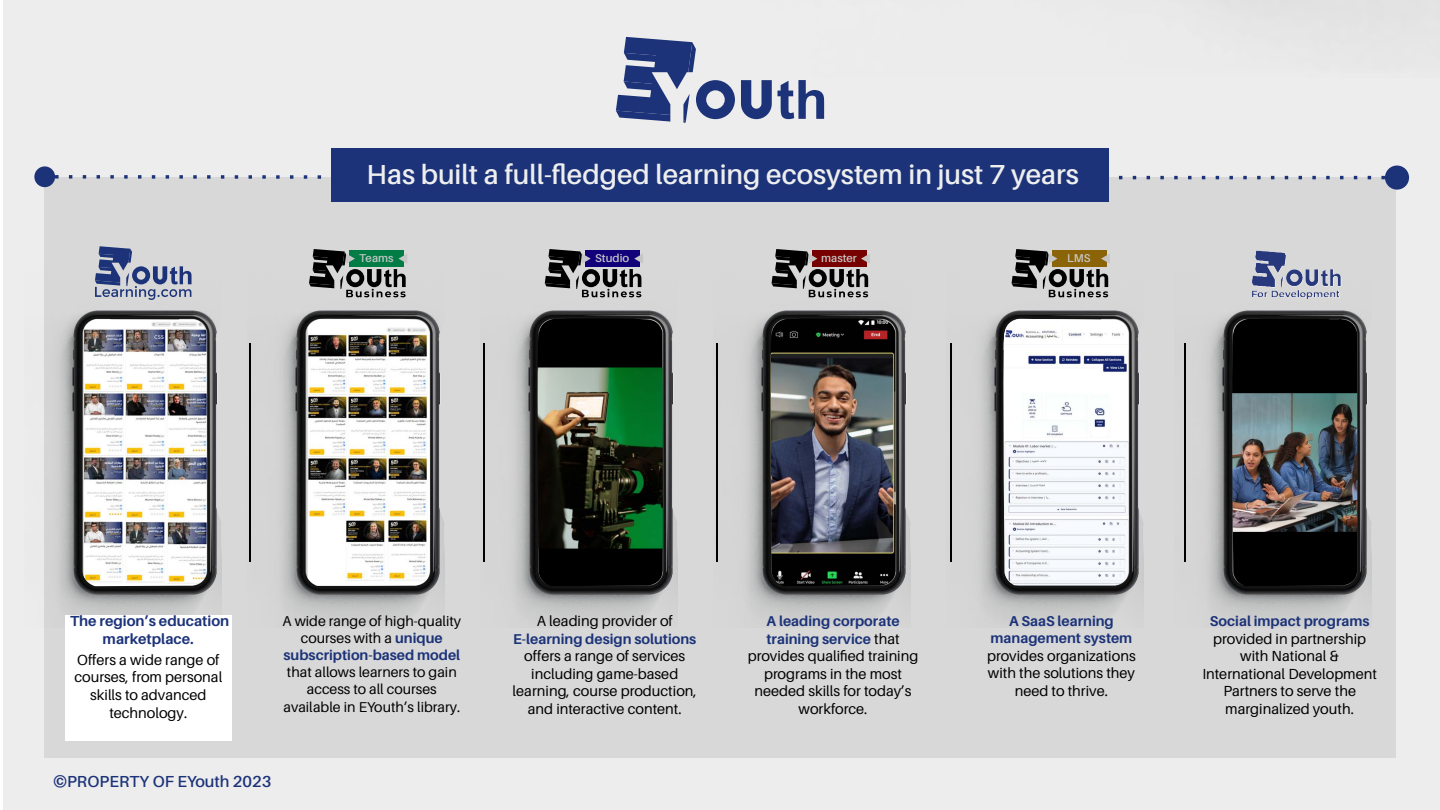
<style>
.page{position:relative;width:1440px;height:810px;background:#fff}
.page>*{position:absolute;margin:0;border:0;box-sizing:border-box;transform-origin:0 0}
.t1{font:600 27.53px "Aileron";color:#eee}
.t2{font:600 15.98px "Aileron";letter-spacing:.005em;color:#1c3379}
.t3{font:14.62px/17.5px "Aileron";color:#000;text-align:center}
.t4{font:700 14.62px/17.5px "Aileron";color:#1c3379;text-align:center}
.t5{font:14.25px/17.1px "Aileron";color:#000;text-align:center}
.t6{font:700 14.25px/17.5px "Aileron";color:#1c3379}
.t7{font:600 11.32px "Aileron";color:#c7c7c7}
.s1{font-weight:700;color:#1c3379}
.s2{font-weight:400;font-size:14.62px;color:#000}
</style>
<div class="page">
<div style="left:4px;top:0;width:1436px;height:810px;background:#ededed"></div>
<div style="left:44px;top:177px;width:1352px;height:581px;background:#d8d8d8"></div>
<svg style="left:34px;top:165px;width:1375px;height:25px"></svg>
<div style="left:331px;top:148px;width:778px;height:53px;background:#1c3379"></div>
<svg style="left:616px;top:77px;width:119px;height:46px"></svg>
<svg style="left:741px;top:80px;width:83px;height:39px"></svg>
<img style="left:59px;top:310px;width:162px;height:306px">
<img style="left:84px;top:319px;width:123px;height:267px">
<img style="left:282px;top:297px;width:162px;height:324px">
<img style="left:308px;top:319px;width:122px;height:267px">
<img style="left:484px;top:282px;width:193px;height:339px">
<div style="left:537px;top:318px;width:126px;height:268px;background:#000"></div>
<img style="left:537px;top:367px;width:126px;height:182px">
<img style="left:1185px;top:310px;width:187px;height:311px">
<div style="left:1232px;top:318px;width:125px;height:268px;background:#000"></div>
<img style="left:1232px;top:393px;width:125px;height:139px">
<img style="left:748px;top:280px;width:162px;height:341px">
<img style="left:770px;top:318px;width:126px;height:268px">
<img style="left:981px;top:280px;width:162px;height:341px">
<img style="left:1003px;top:319px;width:126px;height:266px">
<svg style="left:95px;top:246px;width:97px;height:54px"></svg>
<div style="left:65px;top:616px;width:166px;height:125px;background:#fff"></div>
<svg style="left:309px;top:249px;width:98px;height:48px"></svg>
<svg style="left:545px;top:249px;width:98px;height:48px"></svg>
<svg style="left:772px;top:249px;width:98px;height:48px"></svg>
<svg style="left:1012px;top:249px;width:98px;height:48px"></svg>
<hr style="left:1184px;top:343px;width:1px;height:219px;background:#000">
<hr style="left:950px;top:343px;width:2px;height:219px;background:#000">
<hr style="left:716px;top:343px;width:2px;height:219px;background:#000">
<hr style="left:483px;top:343px;width:1px;height:219px;background:#000">
<hr style="left:249px;top:343px;width:2px;height:219px;background:#000">
<img style="left:1252px;top:250px;width:89px;height:49px">
<img style="left:623px;top:0;width:817px;height:77px">
<h1 class="t1" style="left:367px;top:163px;width:714px">Has built a full-fledged learning ecosystem in just 7 years</h1>
<p class="t7" style="left:359px;top:254px;width:36px">Teams</p>
<p class="t7" style="left:595px;top:254px;width:36px">Studio</p>
<p class="t7" style="left:821px;top:254px;width:37px">master</p>
<p class="t7" style="left:1067px;top:254px;width:25px">LMS</p>
<p class="t4" style="left:70px;top:614px;width:161px">The region’s education marketplace.</p>
<p class="t3" style="left:74px;top:652px;width:149px">Offers a wide range of courses, from personal skills to advanced technology.</p>
<p class="t5" style="left:283px;top:614px;width:180px">A wide range of high-quality courses with a <span class="s1">unique subscription-based model</span></p>
<p class="t5" style="left:283px;top:665px;width:178px">that allows learners to gain access to all courses available in EYouth’s library.</p>
<p class="t2" style="left:53px;top:775px;width:219px">©PROPERTY OF EYouth 2023</p>
<p class="t3" style="left:537px;top:614px;width:138px">A leading provider of</p>
<p class="t6" style="left:513px;top:631px;width:185px">E-learning design solutions</p>
<p class="t3" style="left:513px;top:649px;width:186px">offers a range of services including game-based learning, course production, and interactive content.</p>
<p class="t6" style="left:766px;top:613px;width:135px">A leading corporate training service <span class="s2">that</span></p>
<p class="t3" style="left:748px;top:648px;width:172px">provides qualified training programs in the most needed skills for today’s workforce.</p>
<p class="t6" style="left:990px;top:614px;width:143px;line-height:17.1px;text-align:center">A SaaS learning management system</p>
<p class="t3" style="left:987px;top:648px;width:150px">provides organizations with the solutions they need to thrive.</p>
<p class="t6" style="left:1210px;top:613px;width:161px">Social impact programs</p>
<p class="t3" style="left:1202px;top:631px;width:176px">provided in partnership with National &amp;<br>International Development<br>Partners to serve the marginalized youth.</p>
</div>
